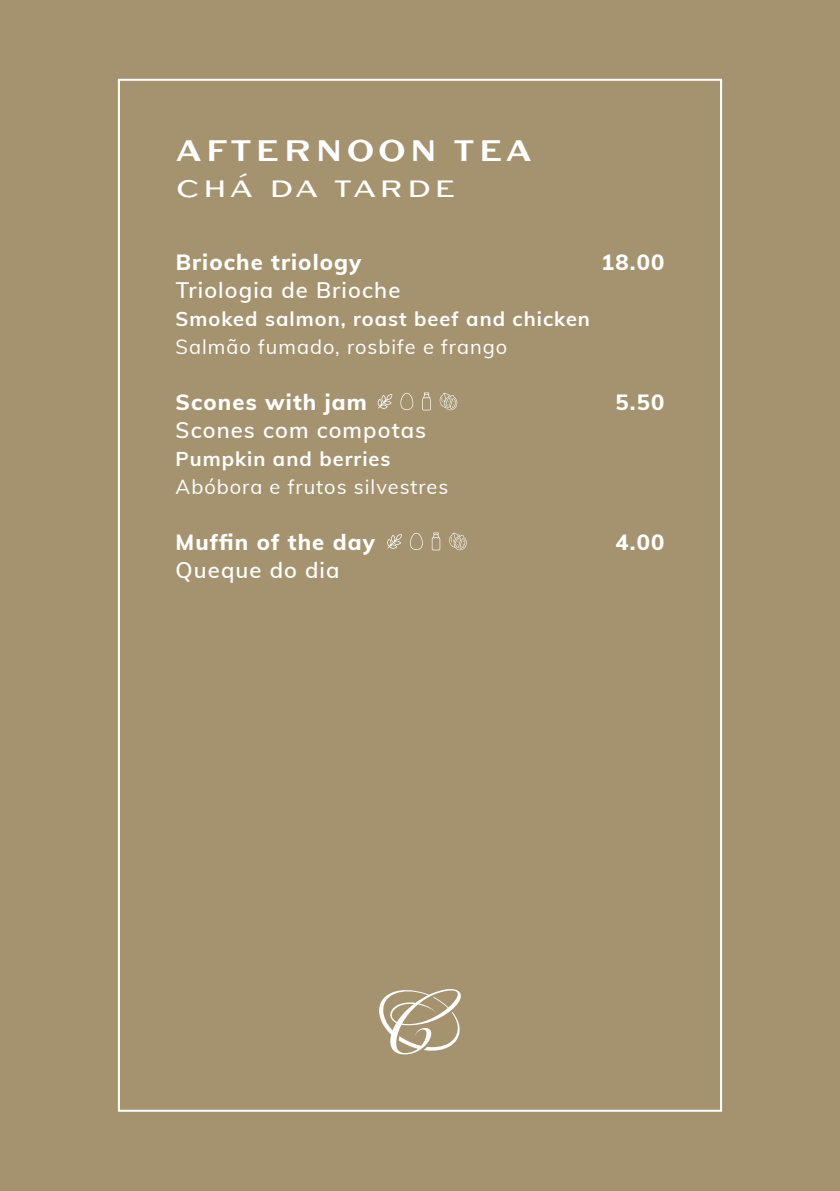
<style>
.page{position:relative;width:840px;height:1191px;background:#fff}
.page>*{position:absolute;margin:0;border:0;box-sizing:border-box;transform-origin:0 0}
.t1{font:500 32px "Sweet Gothic";letter-spacing:.05em;color:#fff}
.t2{font:32px "Sweet Gothic";letter-spacing:.05em;color:#fff}
.t3{font:800 22px "Muli";letter-spacing:.05em;color:#fff}
.t4{font:600 22px "Muli";letter-spacing:.05em;color:#fff}
.t5{font:20px "Muli";letter-spacing:.05em;color:#fff}
.t6{font:700 20px "Muli";letter-spacing:.05em;color:#fff}
</style>
<div class="page">
<div style="left:0;top:0;width:839px;height:1191px;background:#a59370"></div>
<svg style="left:379px;top:989px;width:81px;height:65px"></svg>
<svg style="left:410px;top:533px;width:12px;height:17px"></svg>
<svg style="left:449px;top:532px;width:18px;height:18px"></svg>
<svg style="left:387px;top:534px;width:14px;height:15px"></svg>
<svg style="left:431px;top:532px;width:9px;height:18px"></svg>
<svg style="left:400px;top:393px;width:13px;height:17px"></svg>
<svg style="left:439px;top:393px;width:18px;height:17px"></svg>
<svg style="left:377px;top:394px;width:15px;height:15px"></svg>
<svg style="left:422px;top:392px;width:8px;height:18px"></svg>
<h1 class="t1" style="left:175px;top:132px;width:358px">AFTERNOON TEA</h1>
<h1 class="t2" style="left:175px;top:168px;width:282px">chá da tarde</h1>
<p class="t3" style="left:175px;top:246px;width:187px">Brioche triology</p>
<p class="t4" style="left:175px;top:274px;width:226px">Triologia de Brioche</p>
<p class="t6" style="left:175px;top:304px;width:415px">Smoked salmon, roast beef and chicken</p>
<p class="t5" style="left:175px;top:332px;width:333px">Salmão fumado, rosbife e frango</p>
<p class="t3" style="left:175px;top:386px;width:193px">Scones with jam</p>
<p class="t4" style="left:175px;top:414px;width:252px">Scones com compotas</p>
<p class="t6" style="left:175px;top:444px;width:216px">Pumpkin and berries</p>
<p class="t5" style="left:175px;top:472px;width:274px">Abóbora e frutos silvestres</p>
<p class="t3" style="left:175px;top:526px;width:200px">Muffin of the day</p>
<p class="t4" style="left:175px;top:554px;width:165px">Queque do dia</p>
<p class="t3" style="left:601px;top:246px;width:64px">18.00</p>
<p class="t3" style="left:615px;top:386px;width:50px">5.50</p>
<p class="t3" style="left:615px;top:526px;width:50px">4.00</p>
</div>
